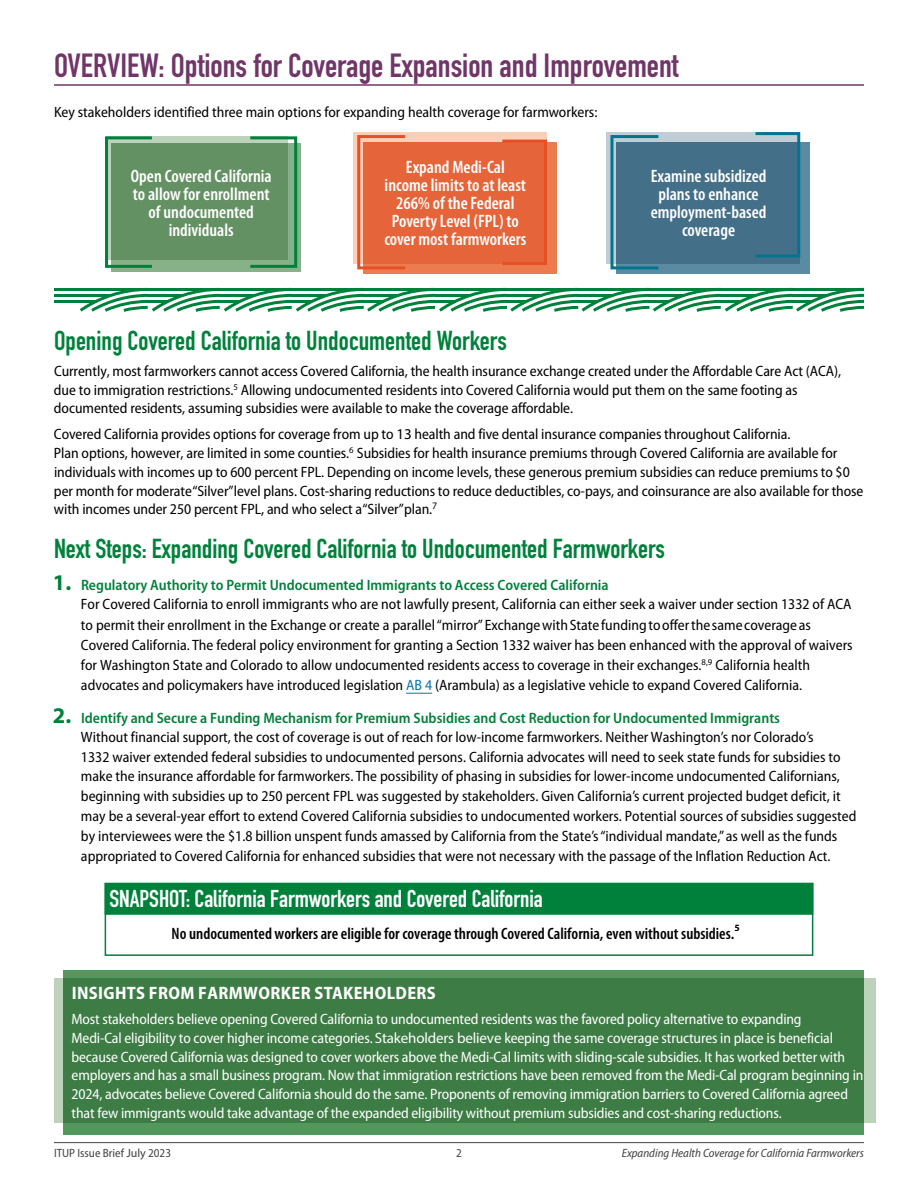
<style>
.page{position:relative;width:918px;height:1188px;background:#fff}
.page>*{position:absolute;margin:0;border:0;box-sizing:border-box;transform-origin:0 0}
.t1{font:700 33px "DIN Condensed";color:#703668}
.t2{font:700 27px "DIN Condensed";color:#00813b}
.t3{font:700 24px "DIN Condensed";color:#fff}
.t4{font:600 condensed 18px/18px "Myriad Pro";color:#fff;text-align:center}
.t5{font:700 semi-condensed 18px "Myriad Pro";letter-spacing:.02em;color:#fff}
.t6{font:600 condensed 16.5px "Myriad Pro";color:#000}
.t7{font:semi-condensed 15px/19.6px "Myriad Pro";color:#000}
.t8{font:semi-condensed 15px/18.8px "Myriad Pro";letter-spacing:-.01em;color:#fff}
.t9{font:italic semi-condensed 12px "Myriad Pro";color:#414042}
.t10{font:semi-condensed 12px "Myriad Pro";color:#414042}
.t11{font:700 9.6px "Myriad Pro";color:#000}
.s1{font-stretch:normal}
.s2{font-weight:700;font-stretch:normal;font-size:22.5px;color:#00813b}
.s3{font-weight:600;color:#00813b}
.s4{color:#0077b1}
</style>
<div class="page">
<hr style="left:54px;top:1142px;width:810px;height:1px;background:#414042">
<div style="left:107px;top:137px;width:181px;height:123px;background:#bdd2bb"></div>
<svg style="left:112px;top:143px;width:189px;height:129px;background:#689567"></svg>
<div style="left:105px;top:136px;width:48px;height:132px;border:3px solid #00813b"></div>
<div style="left:249px;top:136px;width:48px;height:132px;border:3px solid #00813b"></div>
<div style="left:54px;top:979px;width:822px;height:144px;background:#bdd2bb"></div>
<svg style="left:64px;top:970px;width:800px;height:164px;background:#3f7f46"></svg>
<div style="left:354px;top:132px;width:193px;height:132px;background:#f9cfb8"></div>
<svg style="left:363px;top:142px;width:193px;height:131px;background:#e6663b"></svg>
<div style="left:357px;top:135px;width:50px;height:134px;border:3px solid #e75026"></div>
<div style="left:501px;top:140px;width:46px;height:125px;border:3px solid #e75026"></div>
<div style="left:616px;top:142px;width:193px;height:131px;background:#5a8ba3"></div>
<svg style="left:607px;top:132px;width:193px;height:132px;background:#4e7790"></svg>
<div style="left:610px;top:135px;width:50px;height:134px;border:3px solid #02748e"></div>
<div style="left:754px;top:132px;width:46px;height:125px;border:3px solid #02748e"></div>
<hr style="left:54px;top:84px;width:810px;height:2px;background:#703668">
<svg style="left:406px;top:693px;width:26px;height:1px"></svg>
<hr style="left:54px;top:288px;width:94px;height:3px;background:#00813b">
<hr style="left:54px;top:294px;width:57px;height:3px;background:#00813b">
<hr style="left:54px;top:300px;width:42px;height:3px;background:#00813b">
<svg style="left:80px;top:288px;width:784px;height:24px"></svg>
<hr style="left:792px;top:288px;width:72px;height:3px;background:#00813b">
<hr style="left:792px;top:294px;width:35px;height:3px;background:#00813b">
<hr style="left:792px;top:300px;width:20px;height:3px;background:#00813b">
<div style="left:105px;top:884px;width:708px;height:30px;background:#00813b"></div>
<div style="left:105px;top:883px;width:708px;height:32px;border:2px solid #00813b"></div>
<div style="left:105px;top:883px;width:708px;height:73px;border:2px solid #00813b"></div>
<h1 class="t1" style="left:54px;top:44px;width:626px">OVERVIEW: Options for Coverage Expansion and Improvement</h1>
<p class="t7" style="left:54px;top:102px;width:545px">Key stakeholders identified three main options for expanding health coverage for farmworkers:</p>
<p class="t4" style="left:131px;top:167px;width:142px">Open Covered California to allow for enrollment of undocumented individuals</p>
<p class="t4" style="left:384px;top:158px;width:144px">Expand Medi-Cal income limits to at least<br>266% of the Federal<br>Poverty Level (FPL) to cover most farmworkers</p>
<p class="t4" style="left:651px;top:167px;width:117px">Examine subsidized plans to enhance employment-based coverage</p>
<h2 class="t2" style="left:54px;top:323px;width:454px">Opening Covered California to Undocumented Workers</h2>
<p class="t7" style="left:54px;top:361px;width:789px;line-height:18.8px">Currently, most farmworkers cannot access Covered California, the health insurance exchange created under the Affordable Care Act (ACA), due to immigration restrictions.<sup>5</sup> Allowing undocumented residents into Covered California would put them on the same footing as documented residents, assuming subsidies were available to make the coverage affordable.</p>
<p class="t7" style="left:54px;top:424px;width:811px;line-height:18.8px">Covered California provides options for coverage from up to <span class="s1">13</span> health and five dental insurance companies throughout California.<br>Plan options, however, are limited in some counties.<sup>6</sup> Subsidies for health insurance premiums through Covered California are available for individuals with incomes up to 600 percent FPL. Depending on income levels, these generous premium subsidies can reduce premiums to $0 per month for moderate “Silver” level plans. Cost-sharing reductions to reduce deductibles, co-pays, and coinsurance are also available for those with incomes under 250 percent FPL<span class="s1">,</span> and who select a“Silver” plan.<sup>7</sup></p>
<h2 class="t2" style="left:54px;top:531px;width:613px">Next Steps: Expanding Covered California to Undocumented Farmworkers</h2>
<p class="t7" style="left:81px;top:575px;width:773px;line-height:20.1px;text-indent:-28px"><span class="s2">1.</span> <span class="s3">Regulatory Authority to Permit Undocumented Immigrants to Access Covered California<br></span>For Covered California to enroll immigrants who are not lawfully present, California can either seek a waiver under section 1332 of ACA to permit their enrollment in the Exchange or create a parallel “mirror” Exchange with State funding to offer the same coverage as Covered California. The federal policy environment for granting a Section 1332 waiver has been enhanced with the approval of waivers for Washington State and Colorado to allow undocumented residents access to coverage in their exchanges.<sup>8,9</sup> California health advocates and policymakers have introduced legislation <span class="s4">AB 4</span> (Arambula) as a legislative vehicle to expand Covered California.</p>
<p class="t7" style="left:81px;top:708px;width:777px;text-indent:-28px"><span class="s2">2.</span> <span class="s3">Identify and Secure a Funding Mechanism for Premium Subsidies and Cost Reduction for Undocumented Immigrants<br></span>Without financial support, the cost of coverage is out of reach for low-income farmworkers. Neither Washington’s nor Colorado’s<br>1332 waiver extended federal subsidies to undocumented persons. California advocates will need to seek state funds for subsidies to make the insurance affordable for farmworkers. The possibility of phasing in subsidies for lower-income undocumented Californians, beginning with subsidies up to 250 percent FPL was suggested by stakeholders. Given California’s current projected budget deficit, it may be a several-year effort to extend Covered California subsidies to undocumented workers. Potential sources of subsidies suggested by interviewees were the $1.8 billion unspent funds amassed by California from the State’s “individual mandate,” as well as the funds appropriated to Covered California for enhanced subsidies that were not necessary with the passage of the Inflation Reduction Act.</p>
<h3 class="t3" style="left:109px;top:883px;width:435px">SNAPSHOT: California Farmworkers and Covered California</h3>
<p class="t6" style="left:172px;top:924px;width:564px">No undocumented workers are eligible for coverage through Covered California, even without subsidies.</p>
<p class="t11" style="left:734px;top:922px;width:7px">5</p>
<p class="t5" style="left:72px;top:981px;width:366px">INSIGHTS FROM FARMWORKER STAKEHOLDERS</p>
<p class="t8" style="left:72px;top:1010px;width:793px">Most stakeholders believe opening Covered California to undocumented residents was the favored policy alternative to expanding<br>Medi-Cal eligibility to cover higher income categories. <span class="s1">Stakeholders believe</span> keeping the same coverage structures in place <span class="s1">is</span> beneficial because Covered California was designed to cover workers above the Medi-Cal limits with sliding-scale subsidies. It has worked better with employers and has a small business program. Now that immigration restrictions have been removed from the Medi-Cal program beginning in 2024, advocates believe Covered California should do the same. Proponents of removing immigration barriers to Covered California agreed that few immigrants would take advantage of the expanded eligibility without premium subsidies and cost-sharing reductions.</p>
<p class="t10" style="left:456px;top:1145px;width:7px">2</p>
<p class="t9" style="left:622px;top:1145px;width:244px">Expanding Health Coverage for California Farmworkers</p>
</div>
